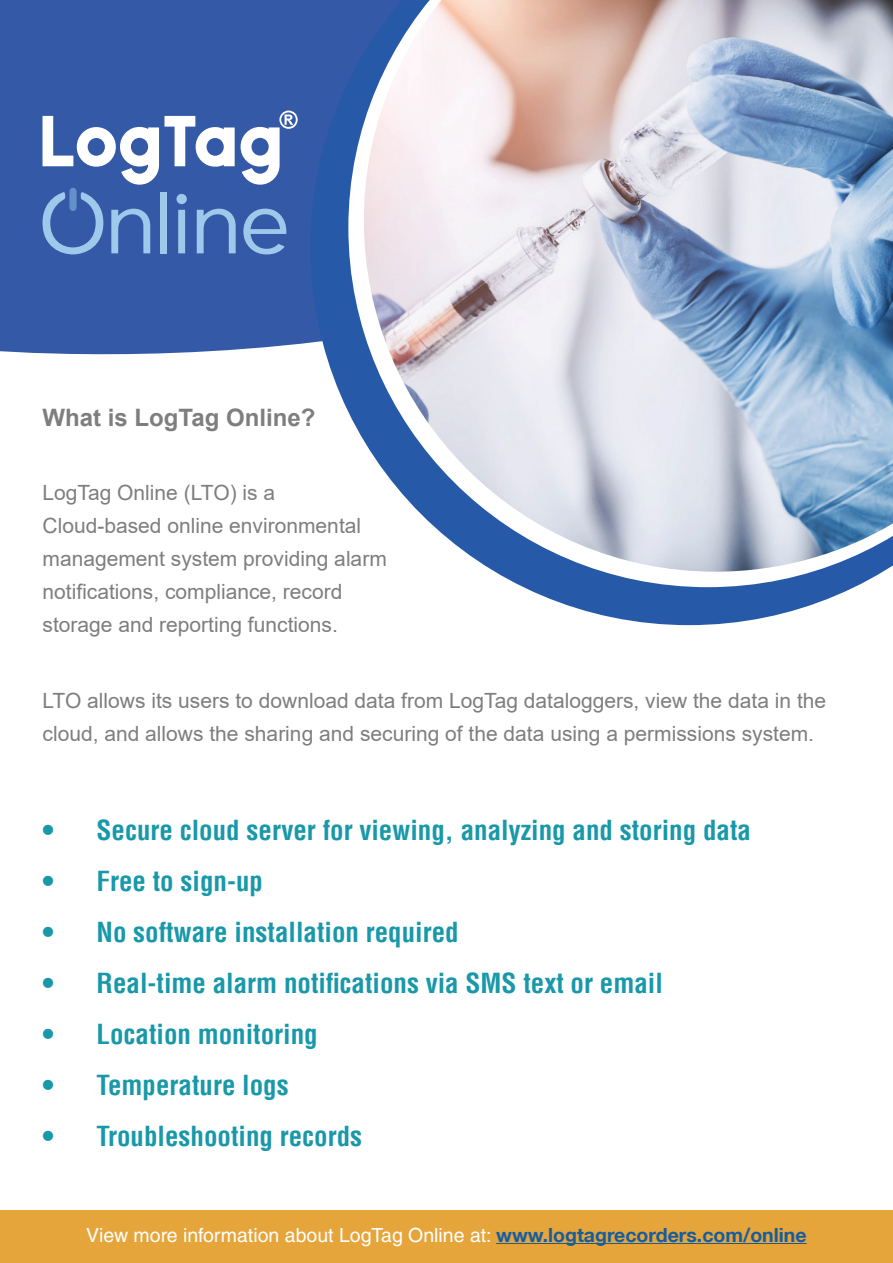
<style>
.page{position:relative;width:893px;height:1263px;background:#fff}
.page>*{position:absolute;margin:0;border:0;box-sizing:border-box;transform-origin:0 0}
.t1{font:700 condensed 27px "Helvetica LT";color:#1898a9}
.t2{font:700 24px "Arial";color:#7d7e7d}
.t3{font:21px/33px "Arial";color:#7d7e7d}
.t4{font:19.5px "Helvetica LT Std";color:#fff}
.s1{font-family:"Helvetica Neue LT";font-weight:700;color:#175d9e}
</style>
<div class="page">
<div style="left:0;top:0;width:310px;height:355px;background:#3359a7"></div>
<div style="left:0;top:1210px;width:893px;height:53px;background:#e6a53b"></div>
<hr style="left:496px;top:1243px;width:311px;height:1px;background:#175d9e">
<svg style="left:310px;top:0;width:545px;height:625px"></svg>
<svg style="left:348px;top:0;width:534px;height:587px"></svg>
<img style="left:364px;top:0;width:529px;height:572px">
<div style="left:69px;top:188px;width:8px;height:23px;background:#638fca;border-radius:4px"></div>
<svg style="left:111px;top:209px;width:39px;height:44px"></svg>
<div style="left:160px;top:192px;width:7px;height:61px;background:#9fc9eb"></div>
<svg style="left:176px;top:194px;width:11px;height:59px"></svg>
<svg style="left:197px;top:209px;width:39px;height:44px"></svg>
<svg style="left:243px;top:209px;width:43px;height:45px"></svg>
<svg style="left:43px;top:192px;width:60px;height:62px"></svg>
<svg style="left:43px;top:116px;width:192px;height:69px"></svg>
<svg style="left:241px;top:111px;width:57px;height:74px"></svg>
<p class="t2" style="left:43px;top:400px;width:274px">What is LogTag Online?</p>
<p class="t3" style="left:43px;top:476px;width:346px">LogTag Online (LTO) is a Cloud-based online environmental management system providing alarm notifications, compliance, record storage and reporting functions.</p>
<p class="t3" style="left:43px;top:684px;width:785px">LTO allows its users to download data from LogTag dataloggers, view the data in the cloud, and allows the sharing and securing of the data using a permissions system.</p>
<p class="t1" style="left:43px;top:813px;width:710px">• Secure cloud server for viewing, analyzing and storing data</p>
<p class="t1" style="left:43px;top:864px;width:222px">• Free to sign-up</p>
<p class="t1" style="left:43px;top:915px;width:418px">• No software installation required</p>
<p class="t1" style="left:43px;top:966px;width:622px">• Real-time alarm notifications via SMS text or email</p>
<p class="t1" style="left:43px;top:1017px;width:277px">• Location monitoring</p>
<p class="t1" style="left:43px;top:1068px;width:248px">• Temperature logs</p>
<p class="t1" style="left:43px;top:1119px;width:321px">• Troubleshooting records</p>
<p class="t4" style="left:86px;top:1223px;width:722px">View more information about LogTag Online at: <span class="s1">www.logtagrecorders.com/online</span></p>
</div>
